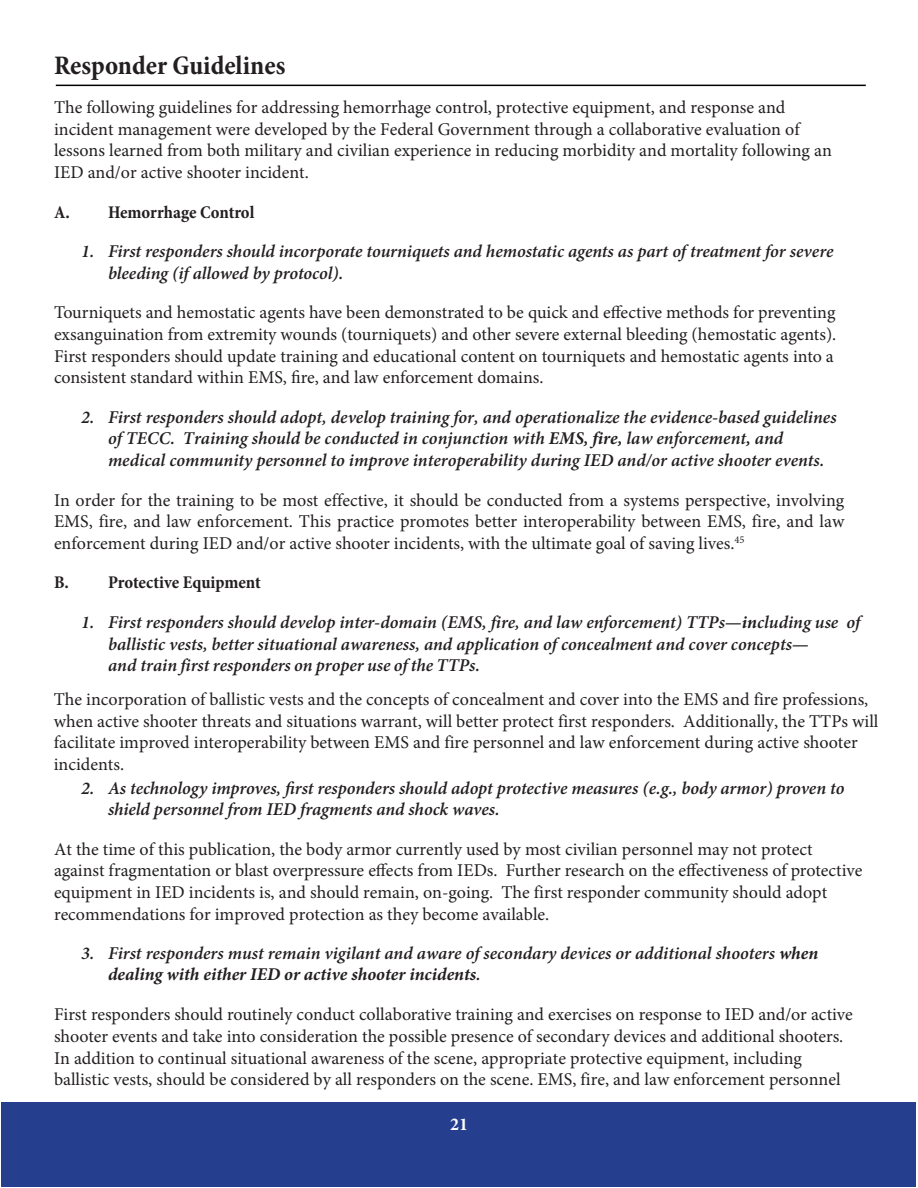
<style>
.page{position:relative;width:918px;height:1188px;background:#fff}
.page>*{position:absolute;margin:0;border:0;box-sizing:border-box;transform-origin:0 0}
.t1{font:700 condensed 27px "Minion Pro";color:#231f20}
.t2{font:18px/21.6px "Minion Pro";color:#231f20}
.t3{font:italic 600 18px/21.5px "Minion Pro";color:#231f20}
.t4{font:700 condensed 18px "Minion Pro";letter-spacing:-.005em;color:#231f20}
.t5{font:700 18px "Minion Pro";color:#fff}
.s1{font-weight:700}
</style>
<div class="page">
<div style="left:2px;top:1102px;width:914px;height:84px;background:#253f8e"></div>
<hr style="left:56px;top:85px;width:810px;height:1px;background:#000">
<p class="t1" style="left:54px;top:46px;width:233px">Responder Guidelines</p>
<p class="t2" style="left:54px;top:97px;width:779px">The following guidelines for addressing hemorrhage control, protective equipment, and response and incident management were developed by the Federal Government through a collaborative evaluation of lessons learned from both military and civilian experience in reducing morbidity and mortality following an IED and/or active shooter incident.</p>
<p class="t4" style="left:54px;top:199px;width:202px">A. Hemorrhage Control</p>
<p class="t3" style="left:108px;top:240px;width:727px;text-indent:-27px">1. First responders should incorporate tourniquets and hemostatic agents as part of treatment for severe bleeding (if allowed by protocol).</p>
<p class="t2" style="left:54px;top:302px;width:784px">Tourniquets and hemostatic agents have been demonstrated to be quick and effective methods for preventing exsanguination from extremity wounds (tourniquets) and other severe external bleeding (hemostatic agents).<br>First responders should update training and educational content on tourniquets and hemostatic agents into a consistent standard within EMS, fire, and law enforcement domains.</p>
<p class="t3" style="left:108px;top:406px;width:730px;text-indent:-27px">2. First responders should adopt, develop training for, and operationalize the evidence-based guidelines of TECC. Training should be conducted in conjunction with <span class="s1">EMS, fire,</span> law enforcement<span class="s1">,</span> and medical community personnel to improve interoperability during IED and/or active shooter events.</p>
<p class="t2" style="left:54px;top:489px;width:792px;text-align:justify">In order for the training to be most effective, it should be conducted from a systems perspective, involving EMS, fire, and law enforcement. This practice promotes better interoperability between EMS, fire, and law enforcement during IED and/or active shooter incidents, with the ultimate goal of saving lives.<sup>45</sup></p>
<p class="t4" style="left:54px;top:570px;width:208px">B. Protective Equipment</p>
<p class="t3" style="left:108px;top:611px;width:754px;text-indent:-27px">1. First responders should develop inter-domain (EMS, fire, and law enforcement) TTPs<span class="s1">—in</span>cluding use of ballistic vests, better situational awareness, and application of concealment and cover concepts<span class="s1">—<br></span>and train first responders on proper use of the TTPs.</p>
<p class="t2" style="left:54px;top:689px;width:826px">The incorporation of ballistic vests and the concepts of concealment and cover into the EMS and fire professions, when active shooter threats and situations warrant, will better protect first responders. Additionally, the TTPs will facilitate improved interoperability between EMS and fire personnel and law enforcement during active shooter incidents.</p>
<p class="t3" style="left:108px;top:777px;width:738px;text-indent:-27px">2. As technology improves, first responders should adopt protective measures (e.g., body armor) proven to shield personnel from IED fragments and shock waves.</p>
<p class="t2" style="left:54px;top:838px;width:810px">At the time of this publication, the body armor currently used by most civilian personnel may not protect against fragmentation or blast overpressure effects from IEDs. Further research on the effectiveness of protective equipment in IED incidents is, and should remain, on-going. The first responder community should adopt recommendations for improved protection as they become available.</p>
<p class="t3" style="left:108px;top:943px;width:712px;text-indent:-27px">3. First responders must remain vigilant and aware of secondary devices or additional shooters <span class="s1">when dealing with either IED or active shooter incidents</span>.</p>
<p class="t2" style="left:54px;top:1004px;width:800px">First responders should routinely conduct collaborative training and exercises on response to IED and/or active shooter events and take into consideration the possible presence of secondary devices and additional shooters.<br>In addition to continual situational awareness of the scene, appropriate protective equipment, including ballistic vests, should be considered by all responders on the scene. EMS, fire, and law enforcement personnel</p>
<p class="t5" style="left:450px;top:1112px;width:19px">21</p>
</div>
